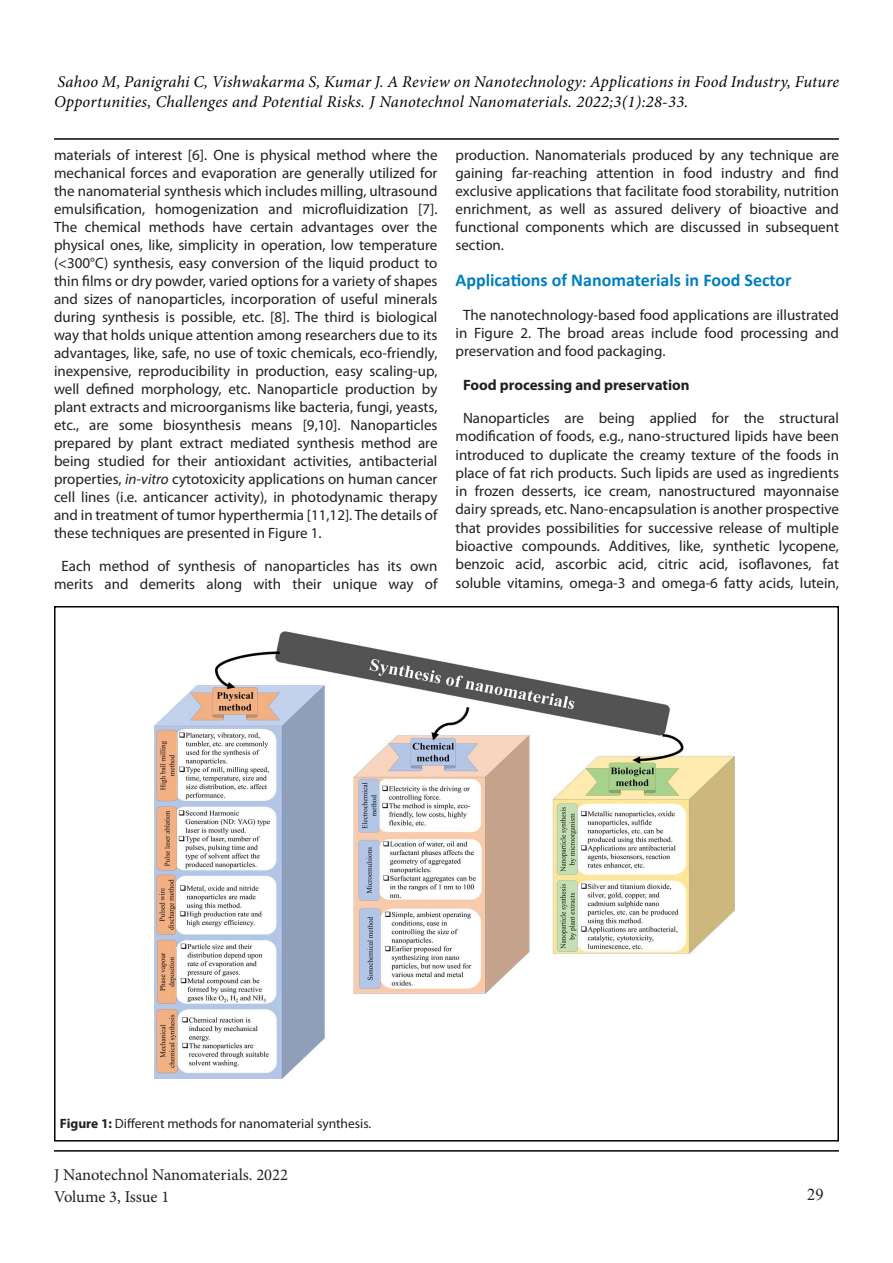
<style>
.page{position:relative;width:893px;height:1263px;background:#fff}
.page>*{position:absolute;margin:0;border:0;box-sizing:border-box;transform-origin:0 0}
.t1{font:700 18px "Calibri";color:#007fbe}
.t2{font:italic 16.5px/19.8px "Minion Pro";letter-spacing:.01em;color:#040503}
.t3{font:16.5px/21.6px "Minion Pro";letter-spacing:-.005em;color:#231f20}
.t4{font:16.5px "Times New Roman";color:#231f20}
.t5{font:15px/18px "Myriad Pro";color:#231f20;text-align:justify}
.List_Paragraph{font:700 15px "Myriad Pro";color:#231f20}
.t6{font:13.5px "Myriad Pro";color:#231f20}
.s1{font-style:italic}
.s2{font-weight:700}
</style>
<div class="page">
<hr style="left:54px;top:1150px;width:785px;height:1px;background:#040503">
<hr style="left:54px;top:138px;width:785px;height:2px;background:#040503">
<img style="left:155px;top:631px;width:580px;height:447px">
<p class="t2" style="left:54px;top:72px;width:786px">Sahoo M, Panigrahi C, Vishwakarma S, Kumar J. A Review on Nanotechnology: Applications in Food Industry, Future<br>Opportunities, Challenges and Potential Risks. J Nanotechnol Nanomaterials. 2022;3(1):28-33.</p>
<p class="t5" style="left:54px;top:145px;width:385px">materials of interest [6]. One is physical method where the mechanical forces and evaporation are generally utilized for the nanomaterial synthesis which includes milling, ultrasound emulsification, homogenization and microfluidization [7].<br>The chemical methods have certain advantages over the physical ones, like, simplicity in operation, low temperature (&lt;300°C) synthesis, easy conversion of the liquid product to thin films or dry powder, varied options for a variety of shapes and sizes of nanoparticles, incorporation of useful minerals during synthesis is possible, etc. [8]. The third is biological way that holds unique attention among researchers due to its advantages, like, safe, no use of toxic chemicals, eco-friendly, inexpensive, reproducibility in production, easy scaling-up, well defined morphology, etc. Nanoparticle production by plant extracts and microorganisms like bacteria, fungi, yeasts, etc., are some biosynthesis means [9,10]. Nanoparticles prepared by plant extract mediated synthesis method are being studied for their antioxidant activities, antibacterial properties, <span class="s1">in-vitro</span> cytotoxicity applications on human cancer cell lines (i.e. anticancer activity), in photodynamic therapy and in treatment of tumor hyperthermia [11,12]. The details of these techniques are presented in Figure 1.</p>
<p class="t5" style="left:54px;top:556px;width:385px;text-align:center">Each method of synthesis of nanoparticles has its own merits and demerits along with their unique way of</p>
<p class="t5" style="left:455px;top:145px;width:385px">production. Nanomaterials produced by any technique are gaining far-reaching attention in food industry and find exclusive applications that facilitate food storability, nutrition enrichment, as well as assured delivery of bioactive and functional components which are discussed in subsequent section.</p>
<p class="t1" style="left:455px;top:268px;width:338px">Applications of Nanomaterials in Food Sector</p>
<p class="t5" style="left:455px;top:305px;width:385px;text-indent:8px">The nanotechnology-based food applications are illustrated in Figure 2. The broad areas include food processing and preservation and food packaging.</p>
<p class="List_Paragraph" style="left:463px;top:375px;width:228px">Food processing and preservation</p>
<p class="t5" style="left:455px;top:408px;width:385px;text-align:center">Nanoparticles are being applied for the structural modification of foods, e.g., nano-structured lipids have been introduced to duplicate the creamy texture of the foods in place of fat rich products. Such lipids are used as ingredients in frozen desserts, ice cream, nanostructured mayonnaise dairy spreads, etc. Nano-encapsulation is another prospective that provides possibilities for successive release of multiple bioactive compounds. Additives, like, synthetic lycopene, benzoic acid, ascorbic acid, citric acid, isoflavones, fat soluble vitamins, omega-3 and omega-6 fatty acids, lutein,</p>
<p class="t6" style="left:60px;top:1115px;width:313px"><span class="s2">Figure 1:</span> Different methods for nanomaterial synthesis.</p>
<p class="t3" style="left:54px;top:1164px;width:236px">J Nanotechnol Nanomaterials. 2022<br>Volume 3, Issue 1</p>
<p class="t4" style="left:807px;top:1182px;width:18px">29</p>
</div>
